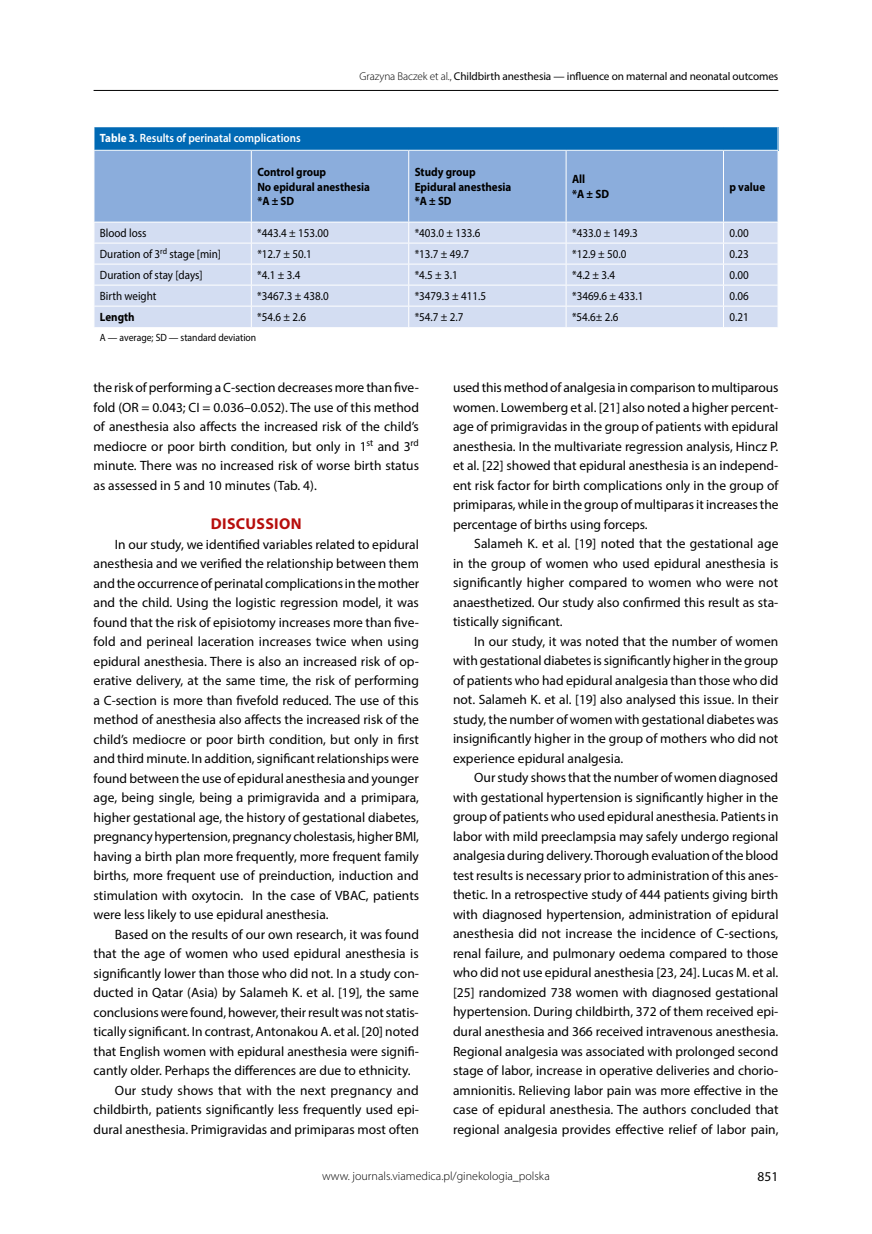
<style>
.page{position:relative;width:872px;height:1234px;background:#fff}
.page>*{position:absolute;margin:0;border:0;box-sizing:border-box;transform-origin:0 0}
.t1{font:700 15.75px "Myriad Pro";letter-spacing:.02em;color:#b70e0c}
.t2{font:13.5px/19.5px "Myriad Pro";color:#000;text-align:justify}
.t3{font:12px "Myriad Pro";color:#000;scale:.92 1}
.t4{font:700 12px/14.4px "Myriad Pro";color:#000;scale:.92 1}
.t5{font:300 12px "Myriad Pro";color:#000}
.t6{font:600 12px "Myriad Pro";color:#fff;scale:.92 1}
.t7{font:11.25px "Myriad Pro";letter-spacing:-.01em;color:#000}
.t8{font:10.5px "Myriad Pro";color:#000;scale:.92 1}
.s1{font-weight:300}
.s2{font-weight:700}
</style>
<div class="page">
<hr style="left:94px;top:90px;width:684px;height:1px;background:#000">
<div style="left:94px;top:127px;width:684px;height:23px;background:#0069b4"></div>
<div style="left:95px;top:151px;width:682px;height:71px;background:#8baddc"></div>
<div style="left:95px;top:223px;width:682px;height:104px;background:#d3ddf2"></div>
<hr style="left:251px;top:151px;width:1px;height:71px;background:#fff">
<hr style="left:408px;top:151px;width:1px;height:71px;background:#fff">
<hr style="left:566px;top:151px;width:1px;height:71px;background:#fff">
<hr style="left:723px;top:151px;width:1px;height:71px;background:#fff">
<hr style="left:94px;top:243px;width:157px;height:1px;background:#fff">
<hr style="left:251px;top:243px;width:158px;height:1px;background:#fff">
<hr style="left:409px;top:243px;width:157px;height:1px;background:#fff">
<hr style="left:566px;top:243px;width:157px;height:1px;background:#fff">
<hr style="left:723px;top:243px;width:55px;height:1px;background:#fff">
<hr style="left:94px;top:264px;width:157px;height:1px;background:#fff">
<hr style="left:251px;top:264px;width:158px;height:1px;background:#fff">
<hr style="left:409px;top:264px;width:157px;height:1px;background:#fff">
<hr style="left:566px;top:264px;width:157px;height:1px;background:#fff">
<hr style="left:723px;top:264px;width:55px;height:1px;background:#fff">
<hr style="left:94px;top:285px;width:157px;height:1px;background:#fff">
<hr style="left:251px;top:285px;width:158px;height:1px;background:#fff">
<hr style="left:409px;top:285px;width:157px;height:1px;background:#fff">
<hr style="left:566px;top:285px;width:157px;height:1px;background:#fff">
<hr style="left:723px;top:285px;width:55px;height:1px;background:#fff">
<svg style="left:251px;top:223px;width:1px;height:104px"></svg>
<svg style="left:408px;top:223px;width:1px;height:104px"></svg>
<svg style="left:566px;top:223px;width:1px;height:104px"></svg>
<svg style="left:723px;top:223px;width:1px;height:104px"></svg>
<svg style="left:94px;top:127px;width:1px;height:23px"></svg>
<svg style="left:777px;top:127px;width:1px;height:23px"></svg>
<svg style="left:94px;top:222px;width:1px;height:105px"></svg>
<svg style="left:777px;top:222px;width:1px;height:105px"></svg>
<hr style="left:94px;top:306px;width:157px;height:1px;background:#fff">
<hr style="left:251px;top:306px;width:158px;height:1px;background:#fff">
<hr style="left:409px;top:306px;width:157px;height:1px;background:#fff">
<hr style="left:566px;top:306px;width:157px;height:1px;background:#fff">
<hr style="left:723px;top:306px;width:55px;height:1px;background:#fff">
<p class="t7" style="left:359px;top:70px;width:420px"><span class="s1">Grazyna Baczek et al.,</span> Childbirth anesthesia — influence on maternal and neonatal outcomes</p>
<p class="t6" style="left:100px;top:130px;width:220px"><span class="s2">Table 3</span>. Results of perinatal complications</p>
<p class="t4" style="left:257px;top:165px;width:124px">Control group<br>No epidural anesthesia *A ± SD</p>
<p class="t4" style="left:415px;top:165px;width:107px">Study group<br>Epidural anesthesia *A ± SD</p>
<p class="t4" style="left:572px;top:172px;width:42px">All<br>*A ± SD</p>
<p class="t4" style="left:729px;top:179px;width:40px">p value</p>
<p class="t3" style="left:100px;top:225px;width:52px">Blood loss</p>
<p class="t3" style="left:257px;top:225px;width:79px">*443.4 ± 153.00</p>
<p class="t3" style="left:415px;top:225px;width:73px">*403.0 ± 133.6</p>
<p class="t3" style="left:572px;top:225px;width:73px">*433.0 ± 149.3</p>
<p class="t3" style="left:729px;top:225px;width:22px">0.00</p>
<p class="t3" style="left:100px;top:246px;width:133px">Duration of 3<sup>rd</sup> stage [min]</p>
<p class="t3" style="left:257px;top:246px;width:61px">*12.7 ± 50.1</p>
<p class="t3" style="left:415px;top:246px;width:61px">*13.7 ± 49.7</p>
<p class="t3" style="left:572px;top:246px;width:61px">*12.9 ± 50.0</p>
<p class="t3" style="left:729px;top:246px;width:22px">0.23</p>
<p class="t3" style="left:100px;top:267px;width:113px">Duration of stay [days]</p>
<p class="t3" style="left:257px;top:267px;width:48px">*4.1 ± 3.4</p>
<p class="t3" style="left:415px;top:267px;width:48px">*4.5 ± 3.1</p>
<p class="t3" style="left:572px;top:267px;width:48px">*4.2 ± 3.4</p>
<p class="t3" style="left:729px;top:267px;width:22px">0.00</p>
<p class="t3" style="left:100px;top:288px;width:63px">Birth weight</p>
<p class="t3" style="left:257px;top:288px;width:79px">*3467.3 ± 438.0</p>
<p class="t3" style="left:415px;top:288px;width:79px">*3479.3 ± 411.5</p>
<p class="t3" style="left:572px;top:288px;width:79px">*3469.6 ± 433.1</p>
<p class="t3" style="left:729px;top:288px;width:22px">0.06</p>
<p class="t4" style="left:100px;top:309px;width:39px">Length</p>
<p class="t3" style="left:257px;top:309px;width:54px">*54.6 ± 2.6</p>
<p class="t3" style="left:415px;top:309px;width:54px">*54.7 ± 2.7</p>
<p class="t3" style="left:572px;top:309px;width:52px">*54.6± 2.6</p>
<p class="t3" style="left:729px;top:309px;width:22px">0.21</p>
<p class="t8" style="left:100px;top:331px;width:171px">A — average; SD — standard deviation</p>
<p class="t2" style="left:94px;top:378px;width:327px">the risk of performing a C-section decreases more than five&shy;fold (OR = 0.043; CI = 0.036–0.052). The use of this method of anesthesia also affects the increased risk of the child’s mediocre or poor birth condition, but only in 1<sup>st</sup> and 3<sup>rd </sup>minute. There was no increased risk of worse birth status as assessed in 5 and 10 minutes (Tab. 4).</p>
<p class="t1" style="left:211px;top:513px;width:92px">DISCUSSION</p>
<p class="t2" style="left:94px;top:534px;width:327px;text-indent:21px">In our study, we identified variables related to epidural anesthesia and we verified the relationship between them and the occurrence of perinatal complications in the mother and the child. Using the logistic regression model, it was found that the risk of episiotomy increases more than five&shy;fold and perineal laceration increases twice when using epidural anesthesia. There is also an increased risk of op&shy;erative delivery, at the same time, the risk of performing a C-section is more than fivefold reduced. The use of this method of anesthesia also affects the increased risk of the child’s mediocre or poor birth condition, but only in first and third minute. In addition, significant relationships were found between the use of epidural anesthesia and younger age, being single, being a primigravida and a primipara, higher gestational age, the history of gestational diabetes, pregnancy hypertension, pregnancy cholestasis, higher BMI, having a birth plan more frequently, more frequent family births, more frequent use of preinduction, induction and stimulation with oxytocin. In the case of VBAC, patients were less likely to use epidural anesthesia.</p>
<p class="t2" style="left:115px;top:924px;width:306px">Based on the results of our own research, it was found</p>
<p class="t2" style="left:94px;top:943px;width:327px">that the age of women who used epidural anesthesia is</p>
<p class="t2" style="left:94px;top:963px;width:327px">significantly lower than those who did not. In a study con-</p>
<p class="t2" style="left:94px;top:982px;width:327px">ducted in Qatar (Asia) by Salameh K. et al. [19], the same</p>
<p class="t2" style="left:94px;top:1002px;width:327px">conclusions were found, however, their result was not statis-</p>
<p class="t2" style="left:94px;top:1021px;width:327px">tically significant. In contrast, Antonakou A. et al. [20] noted</p>
<p class="t2" style="left:94px;top:1041px;width:327px">that English women with epidural anesthesia were signifi-</p>
<p class="t2" style="left:94px;top:1060px;width:319px">cantly older. Perhaps the differences are due to ethnicity.</p>
<p class="t2" style="left:115px;top:1079px;width:305px">Our study shows that with the next pregnancy and</p>
<p class="t2" style="left:94px;top:1099px;width:327px">childbirth, patients significantly less frequently used epi-</p>
<p class="t2" style="left:94px;top:1118px;width:327px">dural anesthesia. Primigravidas and primiparas most often</p>
<p class="t2" style="left:453px;top:377px;width:327px">used this method of analgesia in comparison to multiparous women. Lowemberg et al. [21] also noted a higher percent&shy;age of primigravidas in the group of patients with epidural anesthesia. In the multivariate regression analysis, Hincz P. et al. [22] showed that epidural anesthesia is an independ&shy;ent risk factor for birth complications only in the group of primiparas, while in the group of multiparas it increases the percentage of births using forceps.</p>
<p class="t2" style="left:453px;top:533px;width:327px;text-indent:21px">Salameh K. et al. [19] noted that the gestational age in the group of women who used epidural anesthesia is significantly higher compared to women who were not anaesthetized. Our study also confirmed this result as sta&shy;tistically significant.</p>
<p class="t2" style="left:453px;top:631px;width:327px;text-indent:21px">In our study, it was noted that the number of women with gestational diabetes is significantly higher in the group of patients who had epidural analgesia than those who did not. Salameh K. et al. [19] also analysed this issue. In their study, the number of women with gestational diabetes was insignificantly higher in the group of mothers who did not experience epidural analgesia.</p>
<p class="t2" style="left:453px;top:767px;width:327px;text-indent:21px">Our study shows that the number of women diagnosed with gestational hypertension is significantly higher in the group of patients who used epidural anesthesia. Patients in labor with mild preeclampsia may safely undergo regional analgesia during delivery. Thorough evaluation of the blood test results is necessary prior to administration of this anes&shy;thetic. In a retrospective study of 444 patients giving birth with diagnosed hypertension, administration of epidural anesthesia did not increase the incidence of C-sections, renal failure, and pulmonary oedema compared to those who did not use epidural anesthesia [23, 24]. Lucas M. et al. [25] randomized 738 women with diagnosed gestational hypertension. During childbirth, 372 of them received epi&shy;dural anesthesia and 366 received intravenous anesthesia.<br>Regional analgesia was associated with prolonged second stage of labor, increase in operative deliveries and chorio&shy;amnionitis. Relieving labor pain was more effective in the case of epidural anesthesia. The authors concluded that regional analgesia provides effective relief of labor pain,</p>
<p class="t5" style="left:322px;top:1168px;width:229px">www. journals.viamedica.pl/ginekologia_polska</p>
<p class="t2" style="left:757px;top:1166px;width:22px">851</p>
</div>
